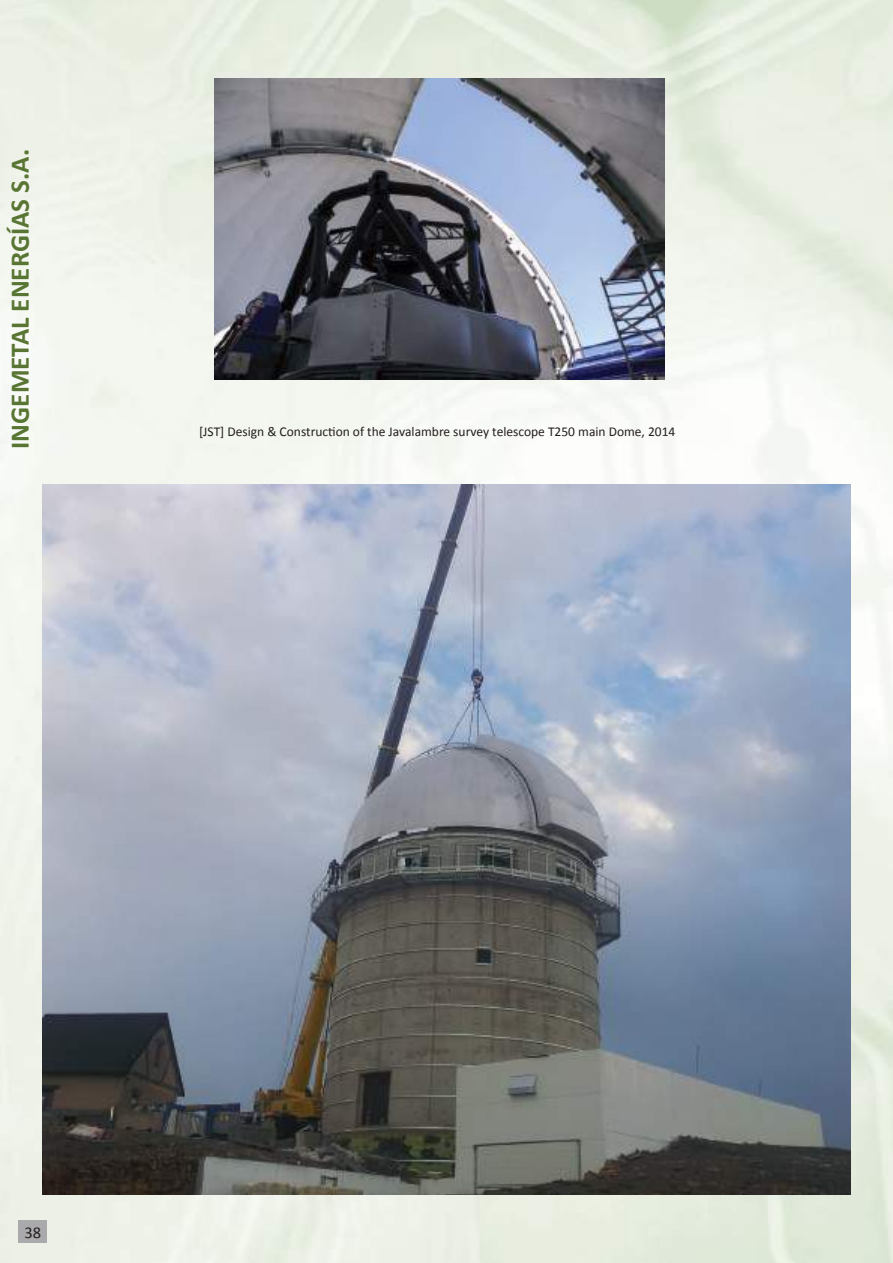
<style>
.page{position:relative;width:893px;height:1263px;background:#fff}
.page>*{position:absolute;margin:0;border:0;box-sizing:border-box;transform-origin:0 0}
.t1{font:700 27px "Calibri";color:#597533}
.t2{font:16.5px "Calibri";color:#241f1f}
.t3{font:13.5px "Calibri";color:#241f1f}
</style>
<div class="page">
<img style="left:0;top:0;width:893px;height:1263px">
<div style="left:19px;top:1221px;width:28px;height:22px;background:#aaaaac"></div>
<img style="left:43px;top:485px;width:807px;height:710px">
<img style="left:214px;top:79px;width:450px;height:300px">
<h1 class="t1" style="left:3px;top:449px;width:301px;rotate:-90deg">INGEMETAL ENERGÍAS S.A.</h1>
<p class="t3" style="left:199px;top:423px;width:478px">[JST] Design &amp; Construction of the Javalambre survey telescope T250 main Dome, 2014</p>
<p class="t2" style="left:20px;top:1222px;width:22px">3838</p>
</div>
